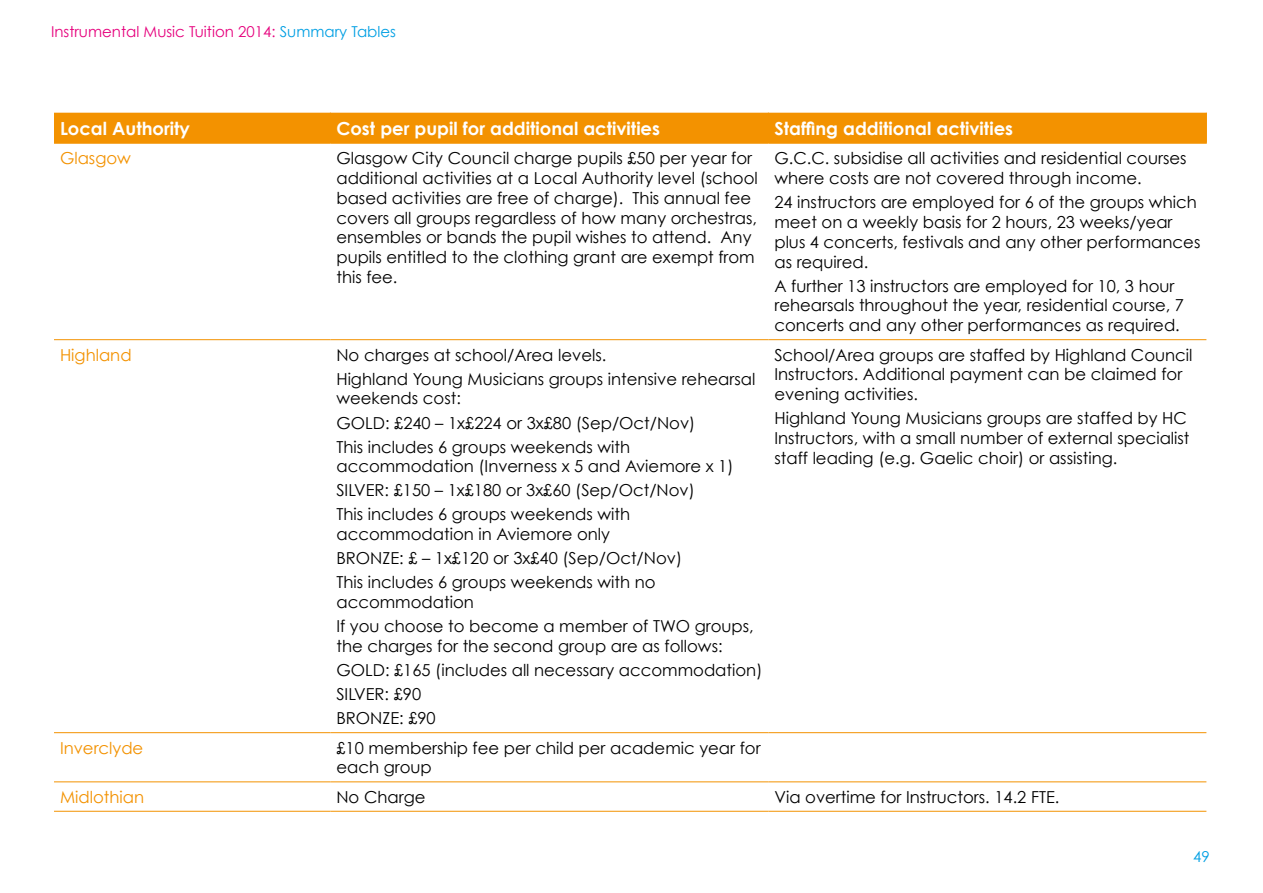
<style>
.page{position:relative;width:1263px;height:893px;background:#fff}
.page>*{position:absolute;margin:0;border:0;box-sizing:border-box;transform-origin:0 0}
.t1{font:700 18px "Century Gothic";color:#fff}
.t2{font:16.5px/19.8px "Century Gothic";color:#000}
.t3{font:16.5px "Century Gothic";color:#f39200}
.t4{font:15px "Century Gothic";color:#e6007d}
.t5{font:15px "Century Gothic";color:#009fe3}
.s1{color:#009fe3}
</style>
<div class="page">
<div style="left:54px;top:113px;width:1152px;height:30px;background:#f39200"></div>
<hr style="left:330px;top:113px;width:1px;height:30px;background:#f39200">
<hr style="left:768px;top:113px;width:1px;height:30px;background:#f39200">
<hr style="left:1206px;top:113px;width:1px;height:30px;background:#f39200">
<hr style="left:54px;top:143px;width:276px;height:1px;background:#f39200">
<hr style="left:330px;top:143px;width:438px;height:1px;background:#f39200">
<hr style="left:768px;top:143px;width:439px;height:1px;background:#f39200">
<hr style="left:54px;top:339px;width:276px;height:1px;background:#f39200">
<hr style="left:330px;top:339px;width:438px;height:1px;background:#f39200">
<hr style="left:768px;top:339px;width:438px;height:1px;background:#f39200">
<hr style="left:54px;top:732px;width:276px;height:1px;background:#f39200">
<hr style="left:330px;top:732px;width:438px;height:1px;background:#f39200">
<hr style="left:768px;top:732px;width:438px;height:1px;background:#f39200">
<hr style="left:54px;top:782px;width:276px;height:1px;background:#f39200">
<hr style="left:330px;top:782px;width:438px;height:1px;background:#f39200">
<hr style="left:768px;top:782px;width:438px;height:1px;background:#f39200">
<hr style="left:54px;top:811px;width:276px;height:1px;background:#f39200">
<hr style="left:330px;top:811px;width:438px;height:1px;background:#f39200">
<hr style="left:768px;top:811px;width:438px;height:1px;background:#f39200">
<p class="t4" style="left:51px;top:22px;width:347px">Instrumental Music Tuition 2014: <span class="s1">Summary Tables</span></p>
<p class="t1" style="left:60px;top:117px;width:131px">Local Authority</p>
<p class="t1" style="left:336px;top:117px;width:325px">Cost per pupil for additional activities</p>
<p class="t1" style="left:774px;top:117px;width:240px">Staffing additional activities</p>
<p class="t3" style="left:60px;top:148px;width:72px">Glasgow</p>
<p class="t2" style="left:336px;top:148px;width:423px">Glasgow City Council charge pupils £50 per year for additional activities at a Local Authority level (school based activities are free of charge). This annual fee covers all groups regardless of how many orchestras, ensembles or bands the pupil wishes to attend. Any pupils entitled to the clothing grant are exempt from this fee.</p>
<p class="t2" style="left:774px;top:148px;width:414px">G.C.C. subsidise all activities and residential courses where costs are not covered through income.</p>
<p class="t2" style="left:774px;top:192px;width:427px">24 instructors are employed for 6 of the groups which meet on a weekly basis for 2 hours, 23 weeks/year plus 4 concerts, festivals and any other performances as required.</p>
<p class="t2" style="left:774px;top:275px;width:411px">A further 13 instructors are employed for 10, 3 hour rehearsals throughout the year, residential course, 7 concerts and any other performances as required.</p>
<p class="t3" style="left:60px;top:345px;width:73px">Highland</p>
<p class="t2" style="left:336px;top:342px;width:420px;line-height:24px">No charges at school/Area levels.<br>Highland Young Musicians groups intensive rehearsal</p>
<p class="t2" style="left:336px;top:386px;width:360px;line-height:24px">weekends cost:<br>GOLD: £240 – 1x£224 or 3x£80 (Sep/Oct/Nov)<br>This includes 6 groups weekends with</p>
<p class="t2" style="left:336px;top:454px;width:399px;line-height:24px">accommodation (Inverness x 5 and Aviemore x 1)<br>SILVER: £150 – 1x£180 or 3x£60 (Sep/Oct/Nov)<br>This includes 6 groups weekends with</p>
<p class="t2" style="left:336px;top:522px;width:347px;line-height:24px">accommodation in Aviemore only<br>BRONZE: £ – 1x£120 or 3x£40 (Sep/Oct/Nov)<br>This includes 6 groups weekends with no</p>
<p class="t2" style="left:336px;top:590px;width:419px;line-height:24px">accommodation<br>If you choose to become a member of TWO groups,</p>
<p class="t2" style="left:336px;top:634px;width:427px;line-height:24px">the charges for the second group are as follows:<br>GOLD: £165 (includes all necessary accommodation)<br>SILVER: £90<br>BRONZE: £90</p>
<p class="t2" style="left:774px;top:345px;width:420px">School/Area groups are staffed by Highland Council<br>Instructors. Additional payment can be claimed for evening activities.</p>
<p class="t2" style="left:774px;top:408px;width:417px">Highland Young Musicians groups are staffed by HC<br>Instructors, with a small number of external specialist staff leading (e.g. Gaelic choir) or assisting.</p>
<p class="t3" style="left:60px;top:738px;width:85px">Inverclyde</p>
<p class="t2" style="left:336px;top:737px;width:426px">£10 membership fee per child per academic year for each group</p>
<p class="t3" style="left:60px;top:787px;width:86px">Midlothian</p>
<p class="t2" style="left:336px;top:787px;width:91px">No Charge</p>
<p class="t2" style="left:774px;top:787px;width:287px">Via overtime for Instructors. 14.2 FTE.</p>
<p class="t5" style="left:1193px;top:847px;width:18px">49</p>
</div>
